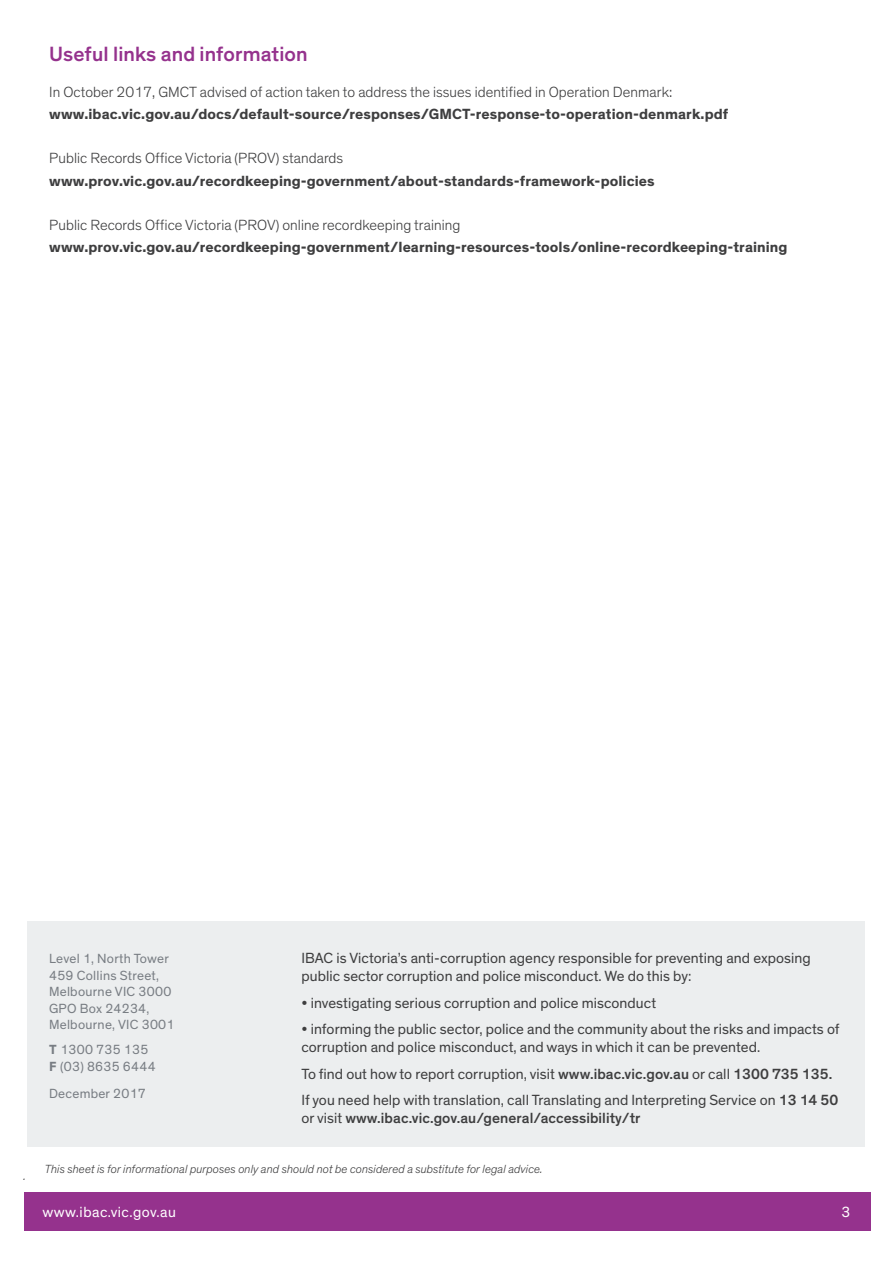
<style>
.page{position:relative;width:893px;height:1263px;background:#fff}
.page>*{position:absolute;margin:0;border:0;box-sizing:border-box;transform-origin:0 0}
.Heading_2{font:500 21px "Theinhardt";letter-spacing:.005em;color:#95328d}
.t1{font:15px/18px "Theinhardt";letter-spacing:.005em;color:#3e3e3f}
.Body_copy{font:700 15px "Theinhardt";letter-spacing:.005em;color:#3e3e3f}
.Body_copy-2{font:300 15px "Theinhardt";letter-spacing:.005em;color:#3e3e3f}
.t2{font:15px "Theinhardt";letter-spacing:.03em;color:#fff}
.t3{font:13.5px/16.5px "Theinhardt";letter-spacing:.02em;color:#787d83}
.Body_copy-3{font:italic 300 12px "Theinhardt";letter-spacing:.005em;color:#3e3e3f}
.s1{font-weight:700}
.s2{font-weight:500}
</style>
<div class="page">
<div style="left:24px;top:1193px;width:847px;height:38px;background:#95328d"></div>
<div style="left:28px;top:921px;width:837px;height:226px;background:#eceeef"></div>
<p class="Heading_2" style="left:49px;top:42px;width:260px">Useful links and information</p>
<p class="Body_copy-2" style="left:49px;top:83px;width:625px">In October 2017, GMCT advised of action taken to address the issues identified in Operation Denmark:</p>
<p class="Body_copy" style="left:49px;top:104px;width:681px">www.ibac.vic.gov.au/docs/default-source/responses/GMCT-response-to-operation-denmark.pdf</p>
<p class="Body_copy-2" style="left:49px;top:149px;width:295px">Public Records Office Victoria (PROV) standards</p>
<p class="Body_copy" style="left:49px;top:171px;width:607px">www.prov.vic.gov.au/recordkeeping-government/about-standards-framework-policies</p>
<p class="Body_copy-2" style="left:49px;top:216px;width:412px">Public Records Office Victoria (PROV) online recordkeeping training</p>
<p class="Body_copy" style="left:49px;top:238px;width:740px">www.prov.vic.gov.au/recordkeeping-government/learning-resources-tools/online-recordkeeping-training</p>
<p class="Body_copy-3" style="left:23px;top:1169px;width:4px">.</p>
<p class="t3" style="left:49px;top:950px;width:122px">Level 1, North Tower<br>459 Collins Street,</p>
<p class="t3" style="left:49px;top:983px;width:124px">Melbourne VIC 3000<br>GPO Box 24234,</p>
<p class="t3" style="left:49px;top:1016px;width:127px">Melbourne, VIC 3001</p>
<p class="t3" style="left:49px;top:1041px;width:101px"><span class="s1">T</span> 1300 735 135</p>
<p class="t3" style="left:49px;top:1058px;width:108px"><span class="s1">F</span> (03) 8635 6444</p>
<p class="t3" style="left:49px;top:1086px;width:98px">December 2017</p>
<p class="t1" style="left:301px;top:949px;width:511px">IBAC is Victoria’s anti-corruption agency responsible for preventing and exposing public sector corruption and police misconduct. We do this by:</p>
<p class="t1" style="left:301px;top:994px;width:356px">• investigating serious corruption and police misconduct</p>
<p class="t1" style="left:301px;top:1020px;width:540px">• informing the public sector, police and the community about the risks and impacts of corruption and police misconduct, and ways in which it can be prevented.</p>
<p class="t1" style="left:301px;top:1065px;width:532px">To find out how to report corruption, visit <span class="s2">www.ibac.vic.gov.au</span> or call <span class="s2">1300 735 135.</span></p>
<p class="t1" style="left:301px;top:1091px;width:538px">If you need help with translation, call Translating and Interpreting Service on <span class="s2">13 14 50 </span>or visit <span class="s2">www.ibac.vic.gov.au/general/accessibility/tr</span></p>
<p class="Body_copy-3" style="left:45px;top:1162px;width:499px">This sheet is for informational purposes only and should not be considered a substitute for legal advice.</p>
<p class="t2" style="left:43px;top:1203px;width:135px">www.ibac.vic.gov.au</p>
<p class="t2" style="left:842px;top:1203px;width:10px">3</p>
</div>
